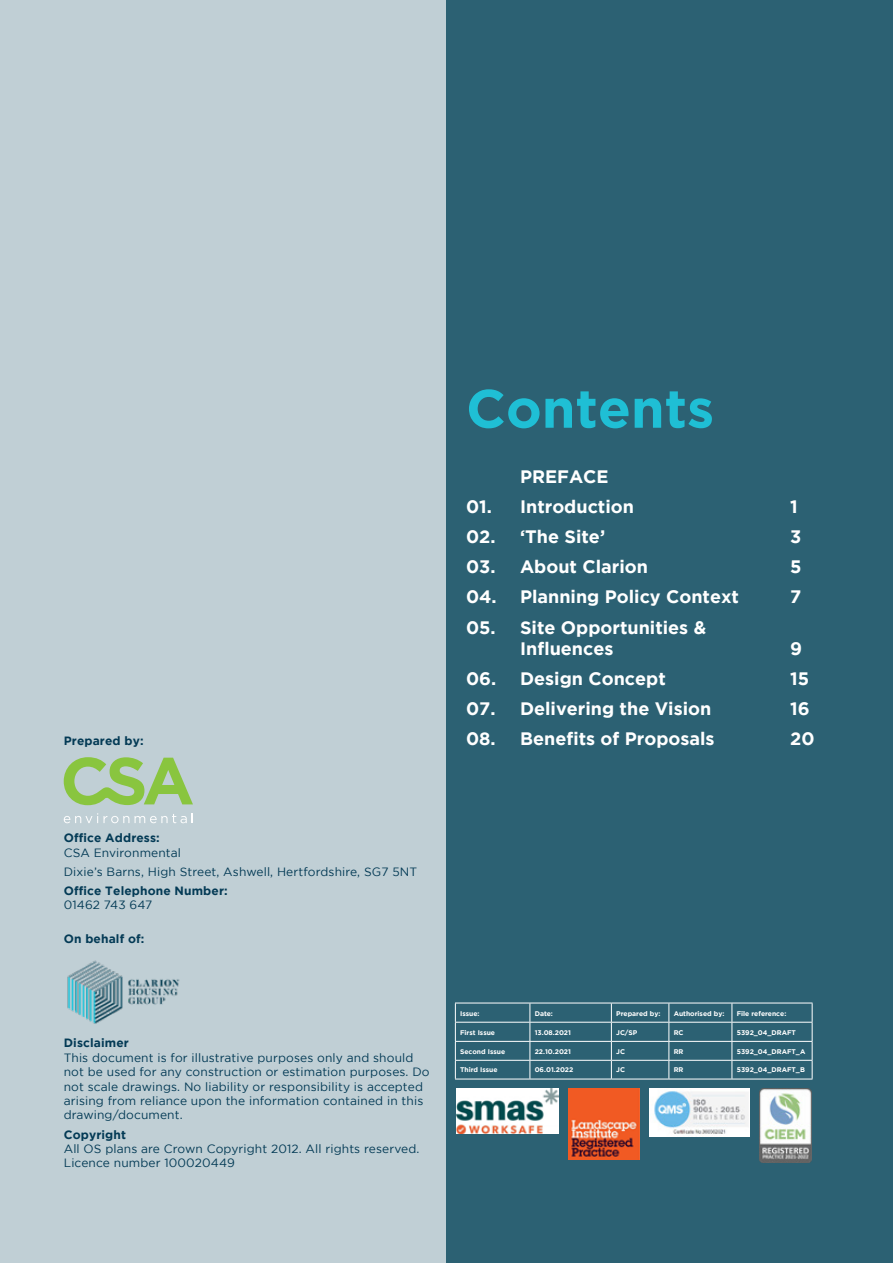
<style>
.page{position:relative;width:893px;height:1263px;background:#fff}
.page>*{position:absolute;margin:0;border:0;box-sizing:border-box;transform-origin:0 0}
.t1{font:700 54px "Gotham";color:#1fbfd5}
.t2{font:700 18px/21.6px "Gotham";color:#fff}
.t3{font:12px/14.4px "Gotham";letter-spacing:.01em;color:#033a55}
.t4{font:700 12px "Gotham";letter-spacing:.01em;color:#033a55}
.t5{font:700 6.75px "Gotham";color:#fff}
</style>
<div class="page">
<div style="left:446px;top:0;width:447px;height:1263px;background:#2c6173"></div>
<div style="left:0;top:0;width:446px;height:1263px;background:#c0cfd5"></div>
<hr style="left:455px;top:1003px;width:75px;height:1px;background:#fff">
<hr style="left:530px;top:1003px;width:81px;height:1px;background:#fff">
<hr style="left:611px;top:1003px;width:58px;height:1px;background:#fff">
<hr style="left:669px;top:1003px;width:63px;height:1px;background:#fff">
<hr style="left:732px;top:1003px;width:80px;height:1px;background:#fff">
<hr style="left:455px;top:1022px;width:75px;height:1px;background:#fff">
<hr style="left:530px;top:1022px;width:81px;height:1px;background:#fff">
<hr style="left:611px;top:1022px;width:58px;height:1px;background:#fff">
<hr style="left:669px;top:1022px;width:63px;height:1px;background:#fff">
<hr style="left:732px;top:1022px;width:80px;height:1px;background:#fff">
<hr style="left:455px;top:1041px;width:75px;height:1px;background:#fff">
<hr style="left:530px;top:1041px;width:81px;height:1px;background:#fff">
<hr style="left:611px;top:1041px;width:58px;height:1px;background:#fff">
<hr style="left:669px;top:1041px;width:63px;height:1px;background:#fff">
<hr style="left:732px;top:1041px;width:80px;height:1px;background:#fff">
<hr style="left:455px;top:1060px;width:75px;height:1px;background:#fff">
<svg style="left:455px;top:1003px;width:1px;height:76px"></svg>
<hr style="left:530px;top:1060px;width:81px;height:1px;background:#fff">
<svg style="left:530px;top:1003px;width:1px;height:76px"></svg>
<hr style="left:611px;top:1060px;width:58px;height:1px;background:#fff">
<svg style="left:611px;top:1003px;width:1px;height:76px"></svg>
<hr style="left:669px;top:1060px;width:63px;height:1px;background:#fff">
<svg style="left:668px;top:1003px;width:1px;height:76px"></svg>
<hr style="left:732px;top:1060px;width:80px;height:1px;background:#fff">
<svg style="left:732px;top:1003px;width:1px;height:76px"></svg>
<svg style="left:812px;top:1003px;width:1px;height:76px"></svg>
<hr style="left:455px;top:1079px;width:75px;height:1px;background:#fff">
<hr style="left:530px;top:1079px;width:81px;height:1px;background:#fff">
<hr style="left:611px;top:1079px;width:58px;height:1px;background:#fff">
<hr style="left:669px;top:1079px;width:63px;height:1px;background:#fff">
<hr style="left:732px;top:1079px;width:80px;height:1px;background:#fff">
<svg style="left:64px;top:757px;width:129px;height:48px"></svg>
<svg style="left:64px;top:813px;width:65px;height:10px"></svg>
<svg style="left:135px;top:813px;width:58px;height:10px"></svg>
<img style="left:67px;top:960px;width:113px;height:64px">
<img style="left:759px;top:1089px;width:53px;height:73px">
<img style="left:569px;top:1089px;width:71px;height:71px">
<img style="left:456px;top:1089px;width:103px;height:45px">
<img style="left:650px;top:1089px;width:100px;height:47px">
<p class="t4" style="left:64px;top:733px;width:81px">Prepared by:</p>
<h1 class="t1" style="left:466px;top:377px;width:250px">Contents</h1>
<h2 class="t2" style="left:520px;top:465px;width:90px">PREFACE</h2>
<h2 class="t2" style="left:466px;top:495px;width:169px">01. Introduction</h2>
<h2 class="t2" style="left:790px;top:495px;width:9px">1</h2>
<h2 class="t2" style="left:466px;top:526px;width:141px">02. ‘The Site’</h2>
<h2 class="t2" style="left:790px;top:526px;width:13px">3</h2>
<h2 class="t2" style="left:466px;top:556px;width:183px">03. About Clarion</h2>
<h2 class="t2" style="left:790px;top:556px;width:13px">5</h2>
<h2 class="t2" style="left:466px;top:586px;width:275px">04. Planning Policy Context</h2>
<h2 class="t2" style="left:790px;top:586px;width:13px">7</h2>
<h2 class="t2" style="left:520px;top:616px;width:188px;text-indent:-54px">05. Site Opportunities &amp;<br>Influences</h2>
<h2 class="t2" style="left:790px;top:637px;width:13px">9</h2>
<h2 class="t2" style="left:466px;top:668px;width:201px">06. Design Concept</h2>
<h2 class="t2" style="left:790px;top:668px;width:20px">15</h2>
<h2 class="t2" style="left:466px;top:698px;width:247px">07. Delivering the Vision</h2>
<h2 class="t2" style="left:790px;top:698px;width:21px">16</h2>
<h2 class="t2" style="left:466px;top:728px;width:250px">08. Benefits of Proposals</h2>
<h2 class="t2" style="left:790px;top:728px;width:26px">20</h2>
<p class="t4" style="left:64px;top:831px;width:98px">Office Address:</p>
<p class="t3" style="left:64px;top:842px;width:355px;line-height:19.2px">CSA Environmental<br>Dixie’s Barns, High Street, Ashwell, Hertfordshire, SG7 5NT</p>
<p class="t4" style="left:64px;top:884px;width:165px">Office Telephone Number:</p>
<p class="t3" style="left:64px;top:898px;width:90px">01462 743 647</p>
<p class="t4" style="left:64px;top:932px;width:82px">On behalf of:</p>
<p class="t4" style="left:64px;top:1036px;width:67px">Disclaimer</p>
<p class="t3" style="left:64px;top:1050px;width:367px">This document is for illustrative purposes only and should not be used for any construction or estimation purposes. Do not scale drawings. No liability or responsibility is accepted arising from reliance upon the information contained in this drawing/document.</p>
<p class="t4" style="left:64px;top:1127px;width:64px">Copyright</p>
<p class="t3" style="left:64px;top:1141px;width:357px">All OS plans are Crown Copyright 2012. All rights reserved.<br>Licence number 100020449</p>
<p class="t5" style="left:460px;top:1009px;width:21px">Issue:</p>
<p class="t5" style="left:535px;top:1009px;width:20px">Date:</p>
<p class="t5" style="left:616px;top:1009px;width:46px">Prepared by:</p>
<p class="t5" style="left:674px;top:1009px;width:52px">Authorised by:</p>
<p class="t5" style="left:737px;top:1009px;width:51px">File reference:</p>
<p class="t5" style="left:460px;top:1029px;width:36px">First Issue</p>
<p class="t5" style="left:535px;top:1029px;width:38px">13.08.2021</p>
<p class="t5" style="left:616px;top:1029px;width:23px">JC/SP</p>
<p class="t5" style="left:674px;top:1029px;width:11px">RC</p>
<p class="t5" style="left:737px;top:1029px;width:61px">5392_04_DRAFT</p>
<p class="t5" style="left:460px;top:1048px;width:47px">Second Issue</p>
<p class="t5" style="left:535px;top:1048px;width:38px">22.10.2021</p>
<p class="t5" style="left:616px;top:1048px;width:10px">JC</p>
<p class="t5" style="left:674px;top:1048px;width:11px">RR</p>
<p class="t5" style="left:737px;top:1048px;width:70px">5392_04_DRAFT_A</p>
<p class="t5" style="left:460px;top:1066px;width:39px">Third Issue</p>
<p class="t5" style="left:535px;top:1066px;width:40px">06.01.2022</p>
<p class="t5" style="left:616px;top:1066px;width:10px">JC</p>
<p class="t5" style="left:674px;top:1066px;width:11px">RR</p>
<p class="t5" style="left:737px;top:1066px;width:70px">5392_04_DRAFT_B</p>
</div>
